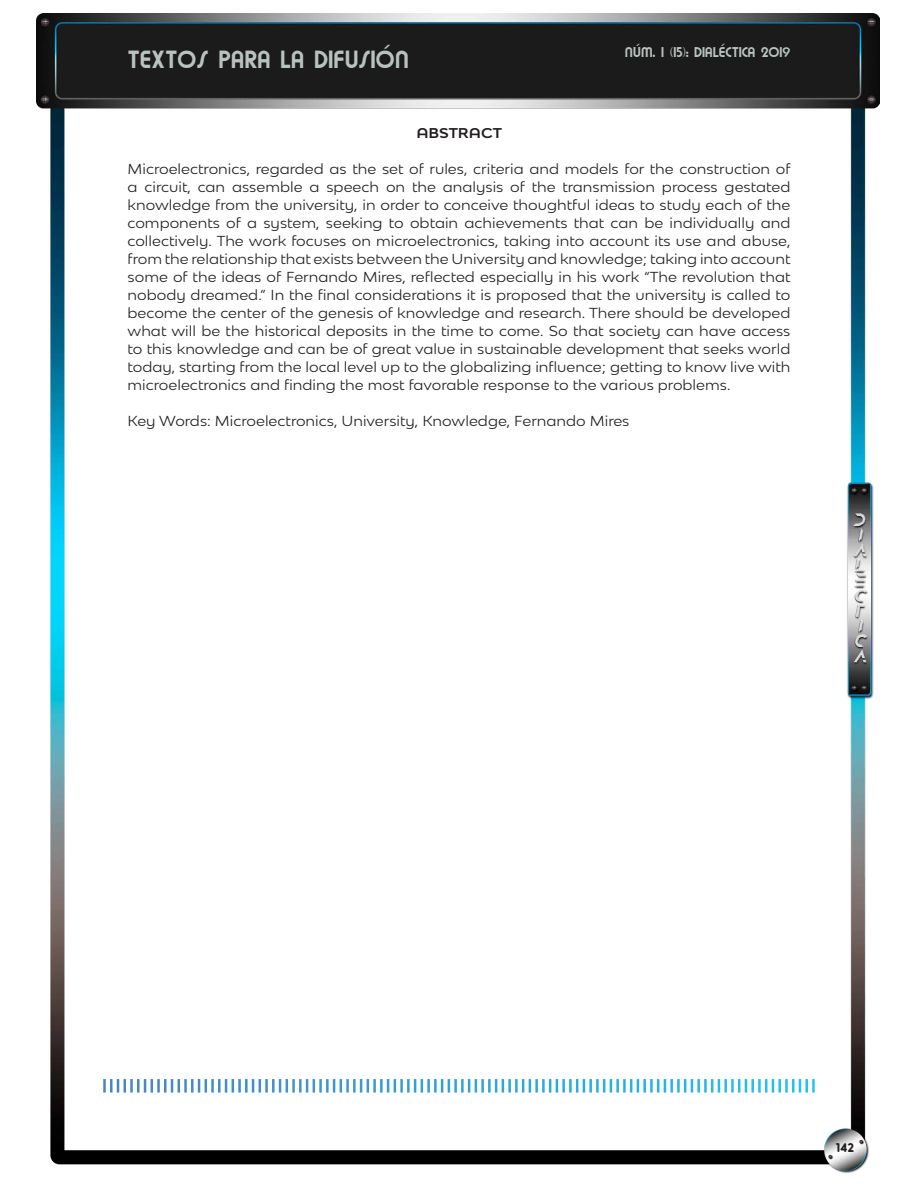
<style>
.page{position:relative;width:918px;height:1188px;background:#fff}
.page>*{position:absolute;margin:0;border:0;box-sizing:border-box;transform-origin:0 0}
.t1{font:21px "Brandish";color:#b8c3bf}
.t2{font:expanded 13.5px/18px "Bw Modelica SS01";color:#212121;text-align:justify}
.t3{font:700 expanded 13.5px "Bw Modelica SS01";color:#231f20}
.t4{font:12px "Brandish";color:#b8c3bf}
.t5{font:700 12px "Oduda";color:#231f20}
.s1{color:#231f20}
</style>
<div class="page">
<img style="left:37px;top:14px;width:843px;height:1159px">
<hr style="left:103px;top:1079px;width:3px;height:14px;background:#fff">
<hr style="left:110px;top:1079px;width:3px;height:14px;background:#fff">
<svg style="left:117px;top:1079px;width:9px;height:14px"></svg>
<hr style="left:130px;top:1079px;width:3px;height:14px;background:#fff">
<hr style="left:137px;top:1079px;width:3px;height:14px;background:#fff">
<svg style="left:144px;top:1079px;width:9px;height:14px"></svg>
<hr style="left:157px;top:1079px;width:3px;height:14px;background:#fff">
<hr style="left:164px;top:1079px;width:3px;height:14px;background:#fff">
<svg style="left:171px;top:1079px;width:9px;height:14px"></svg>
<hr style="left:184px;top:1079px;width:3px;height:14px;background:#fff">
<hr style="left:191px;top:1079px;width:3px;height:14px;background:#fff">
<svg style="left:198px;top:1079px;width:9px;height:14px"></svg>
<hr style="left:211px;top:1079px;width:3px;height:14px;background:#fff">
<hr style="left:218px;top:1079px;width:3px;height:14px;background:#fff">
<svg style="left:225px;top:1079px;width:9px;height:14px"></svg>
<hr style="left:238px;top:1079px;width:3px;height:14px;background:#fff">
<hr style="left:245px;top:1079px;width:3px;height:14px;background:#fff">
<svg style="left:252px;top:1079px;width:9px;height:14px"></svg>
<hr style="left:265px;top:1079px;width:3px;height:14px;background:#fff">
<hr style="left:272px;top:1079px;width:3px;height:14px;background:#fff">
<svg style="left:279px;top:1079px;width:9px;height:14px"></svg>
<hr style="left:292px;top:1079px;width:3px;height:14px;background:#fff">
<hr style="left:299px;top:1079px;width:3px;height:14px;background:#fff">
<svg style="left:306px;top:1079px;width:9px;height:14px"></svg>
<hr style="left:319px;top:1079px;width:3px;height:14px;background:#fff">
<hr style="left:326px;top:1079px;width:3px;height:14px;background:#fff">
<svg style="left:333px;top:1079px;width:9px;height:14px"></svg>
<hr style="left:346px;top:1079px;width:3px;height:14px;background:#fff">
<hr style="left:353px;top:1079px;width:3px;height:14px;background:#fff">
<svg style="left:360px;top:1079px;width:9px;height:14px"></svg>
<hr style="left:373px;top:1079px;width:3px;height:14px;background:#fff">
<hr style="left:380px;top:1079px;width:3px;height:14px;background:#fff">
<svg style="left:387px;top:1079px;width:9px;height:14px"></svg>
<hr style="left:400px;top:1079px;width:3px;height:14px;background:#fff">
<hr style="left:407px;top:1079px;width:3px;height:14px;background:#fff">
<svg style="left:414px;top:1079px;width:9px;height:14px"></svg>
<hr style="left:427px;top:1079px;width:3px;height:14px;background:#fff">
<hr style="left:434px;top:1079px;width:3px;height:14px;background:#fff">
<svg style="left:441px;top:1079px;width:9px;height:14px"></svg>
<hr style="left:454px;top:1079px;width:3px;height:14px;background:#fff">
<hr style="left:461px;top:1079px;width:3px;height:14px;background:#fff">
<svg style="left:468px;top:1079px;width:9px;height:14px"></svg>
<hr style="left:481px;top:1079px;width:3px;height:14px;background:#fff">
<hr style="left:488px;top:1079px;width:3px;height:14px;background:#fff">
<svg style="left:495px;top:1079px;width:9px;height:14px"></svg>
<hr style="left:508px;top:1079px;width:3px;height:14px;background:#fff">
<hr style="left:515px;top:1079px;width:3px;height:14px;background:#fff">
<svg style="left:522px;top:1079px;width:9px;height:14px"></svg>
<hr style="left:535px;top:1079px;width:3px;height:14px;background:#fff">
<hr style="left:542px;top:1079px;width:3px;height:14px;background:#fff">
<svg style="left:549px;top:1079px;width:9px;height:14px"></svg>
<hr style="left:562px;top:1079px;width:3px;height:14px;background:#fff">
<hr style="left:569px;top:1079px;width:3px;height:14px;background:#fff">
<svg style="left:576px;top:1079px;width:9px;height:14px"></svg>
<hr style="left:589px;top:1079px;width:3px;height:14px;background:#fff">
<hr style="left:596px;top:1079px;width:3px;height:14px;background:#fff">
<svg style="left:603px;top:1079px;width:9px;height:14px"></svg>
<hr style="left:616px;top:1079px;width:3px;height:14px;background:#fff">
<hr style="left:623px;top:1079px;width:3px;height:14px;background:#fff">
<svg style="left:630px;top:1079px;width:9px;height:14px"></svg>
<hr style="left:643px;top:1079px;width:3px;height:14px;background:#fff">
<hr style="left:650px;top:1079px;width:3px;height:14px;background:#fff">
<svg style="left:657px;top:1079px;width:9px;height:14px"></svg>
<hr style="left:670px;top:1079px;width:3px;height:14px;background:#fff">
<hr style="left:677px;top:1079px;width:3px;height:14px;background:#fff">
<svg style="left:684px;top:1079px;width:9px;height:14px"></svg>
<hr style="left:697px;top:1079px;width:3px;height:14px;background:#fff">
<hr style="left:704px;top:1079px;width:3px;height:14px;background:#fff">
<svg style="left:711px;top:1079px;width:9px;height:14px"></svg>
<hr style="left:724px;top:1079px;width:3px;height:14px;background:#fff">
<hr style="left:731px;top:1079px;width:3px;height:14px;background:#fff">
<svg style="left:738px;top:1079px;width:9px;height:14px"></svg>
<hr style="left:751px;top:1079px;width:3px;height:14px;background:#fff">
<hr style="left:758px;top:1079px;width:3px;height:14px;background:#fff">
<svg style="left:765px;top:1079px;width:9px;height:14px"></svg>
<hr style="left:778px;top:1079px;width:3px;height:14px;background:#fff">
<hr style="left:785px;top:1079px;width:3px;height:14px;background:#fff">
<svg style="left:792px;top:1079px;width:9px;height:14px"></svg>
<hr style="left:805px;top:1079px;width:3px;height:14px;background:#fff">
<hr style="left:812px;top:1079px;width:3px;height:14px;background:#fff">
<h1 class="t1" style="left:128px;top:44px;width:283px">TEXTOS PARA LA DIFUSIÓN</h1>
<p class="t4" style="left:625px;top:44px;width:167px">NÚM. 1 (15): DIALÉCTICA 2019</p>
<p class="t3" style="left:416px;top:124px;width:87px">ABSTRACT</p>
<p class="t2" style="left:128px;top:160px;width:665px">Microelectronics, regarded as the set of rules, criteria and models for the construction of a circuit, can assemble a speech on the analysis of the transmission process gestated knowledge from the university, in order to conceive thoughtful ideas to study each of the components of a system, seeking to obtain achievements that can be individually and collectively. The work focuses on microelectronics, taking into account its use and abuse, from the relationship that exists between the University and knowledge; taking into account some of the ideas of Fernando Mires, reflected especially in his work “The revolution that nobody dreamed.” In the final considerations it is proposed that the university is called to become the center of the genesis of knowledge and research. There should be developed what will be the historical deposits in the time to come. So that society can have access to this knowledge and can be of great value in sustainable development that seeks world today, starting from the local level up to the globalizing influence; getting to know live with microelectronics and finding the most favorable response to the various problems.</p>
<p class="t2" style="left:128px;top:412px;width:503px"><span class="s1">Key Words:</span> Microelectronics, University, Knowledge, Fernando Mires</p>
<p class="t5" style="left:836px;top:1142px;width:20px">142</p>
</div>
